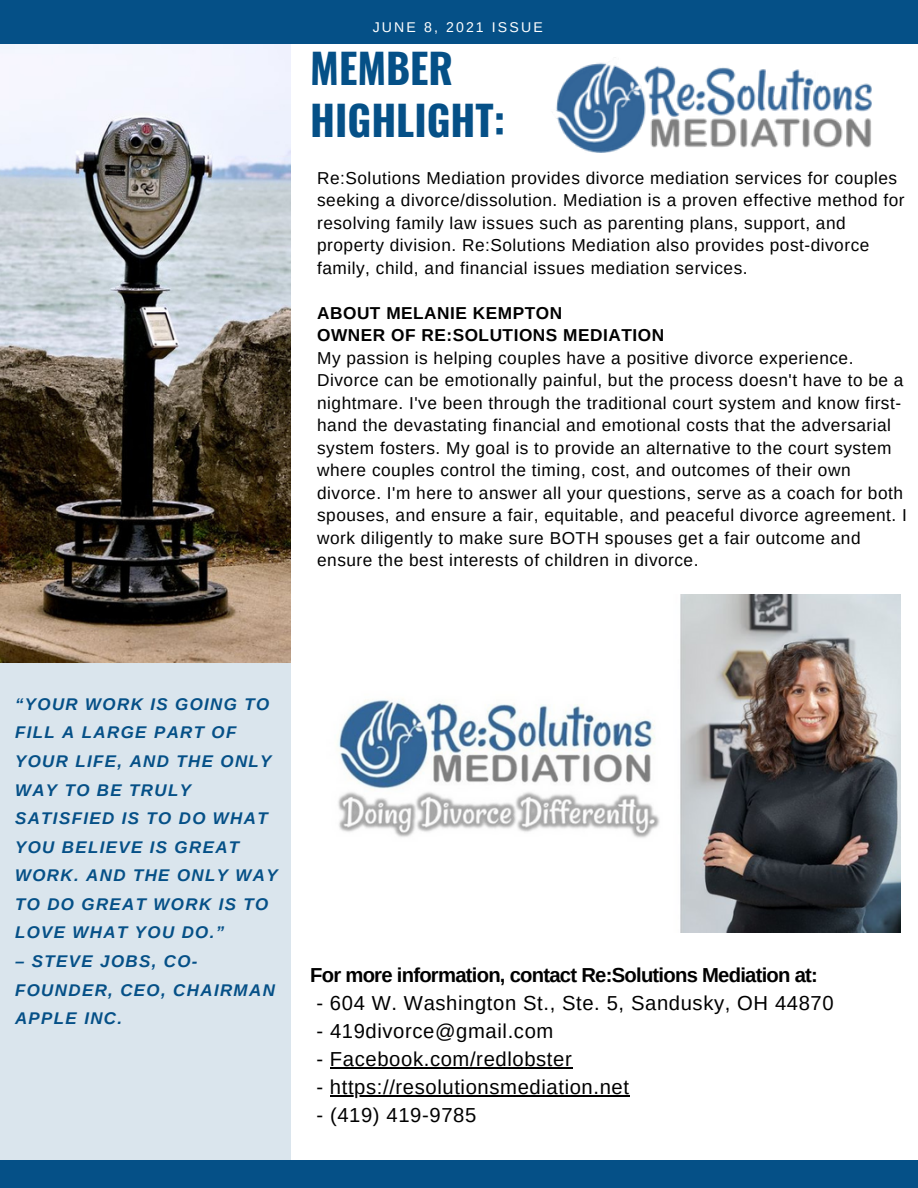
<style>
.page{position:relative;width:918px;height:1188px;background:#fff}
.page>*{position:absolute;margin:0;border:0;box-sizing:border-box;transform-origin:0 0}
.t1{font:700 40.95px "Oswald";color:#055087}
.t2{font:20.25px "Arimo";letter-spacing:.03em;color:#000}
.t3{font:700 20.25px "Arimo";letter-spacing:-.035em;color:#000}
.t4{font:17.25px/22.5px "Arimo";letter-spacing:.03em;color:#000}
.t5{font:700 17.25px "Arimo";letter-spacing:.03em;color:#000}
.t6{font:italic 700 16.95px/28.7px "Arimo";letter-spacing:.08em;color:#055087}
.t7{font:14.1px "Arimo";letter-spacing:.15em;color:#fff}
</style>
<div class="page">
<div style="left:0;top:504px;width:291px;height:684px;background:#dae5ed"></div>
<img style="left:0;top:43px;width:290px;height:619px">
<div style="left:0;top:0;width:918px;height:43px;background:#055087"></div>
<div style="left:0;top:1160px;width:918px;height:28px;background:#055087"></div>
<img style="left:556px;top:62px;width:316px;height:91px">
<img style="left:338px;top:594px;width:563px;height:339px">
<hr style="left:330px;top:1067px;width:242px;height:1px;background:#000">
<hr style="left:330px;top:1095px;width:300px;height:1px;background:#000">
<p class="t7" style="left:373px;top:19px;width:172px">JUNE 8, 2021 ISSUE</p>
<p class="t1" style="left:310px;top:36px;width:144px">MEMBER</p>
<p class="t1" style="left:310px;top:88px;width:197px">HIGHLIGHT:</p>
<p class="t4" style="left:317px;top:167px;width:589px">Re:Solutions Mediation provides divorce mediation services for couples seeking a divorce/dissolution. Mediation is a proven effective method for resolving family law issues such as parenting plans, support, and property division. Re:Solutions Mediation also provides post-divorce family, child, and financial issues mediation services.</p>
<p class="t5" style="left:317px;top:303px;width:247px">ABOUT MELANIE KEMPTON</p>
<p class="t5" style="left:317px;top:326px;width:348px">OWNER OF RE:SOLUTIONS MEDIATION</p>
<p class="t4" style="left:317px;top:347px;width:591px">My passion is helping couples have a positive divorce experience.<br>Divorce can be emotionally painful, but the process doesn't have to be a nightmare. I've been through the traditional court system and know first&shy;hand the devastating financial and emotional costs that the adversarial system fosters. My goal is to provide an alternative to the court system where couples control the timing, cost, and outcomes of their own divorce. I'm here to answer all your questions, serve as a coach for both spouses, and ensure a fair, equitable, and peaceful divorce agreement. I work diligently to make sure BOTH spouses get a fair outcome and ensure the best interests of children in divorce.</p>
<p class="t6" style="left:15px;top:690px;width:264px">“YOUR WORK IS GOING TO<br>FILL A LARGE PART OF<br>YOUR LIFE, AND THE ONLY<br>WAY TO BE TRULY<br>SATISFIED IS TO DO WHAT<br>YOU BELIEVE IS GREAT<br>WORK. AND THE ONLY WAY<br>TO DO GREAT WORK IS TO<br>LOVE WHAT YOU DO.”</p>
<p class="t6" style="left:15px;top:947px;width:261px">– STEVE JOBS, CO-<br>FOUNDER, CEO, CHAIRMAN<br>APPLE INC.</p>
<p class="t3" style="left:310px;top:963px;width:509px">For more information, contact Re:Solutions Mediation at:</p>
<p class="t2" style="left:316px;top:992px;width:519px">- 604 W. Washington St., Ste. 5, Sandusky, OH 44870</p>
<p class="t2" style="left:316px;top:1020px;width:239px">- 419divorce@gmail.com</p>
<p class="t2" style="left:316px;top:1048px;width:257px">- Facebook.com/redlobster</p>
<p class="t2" style="left:316px;top:1076px;width:314px">- https://resolutionsmediation.net</p>
<p class="t2" style="left:316px;top:1104px;width:161px">- (419) 419-9785</p>
</div>
